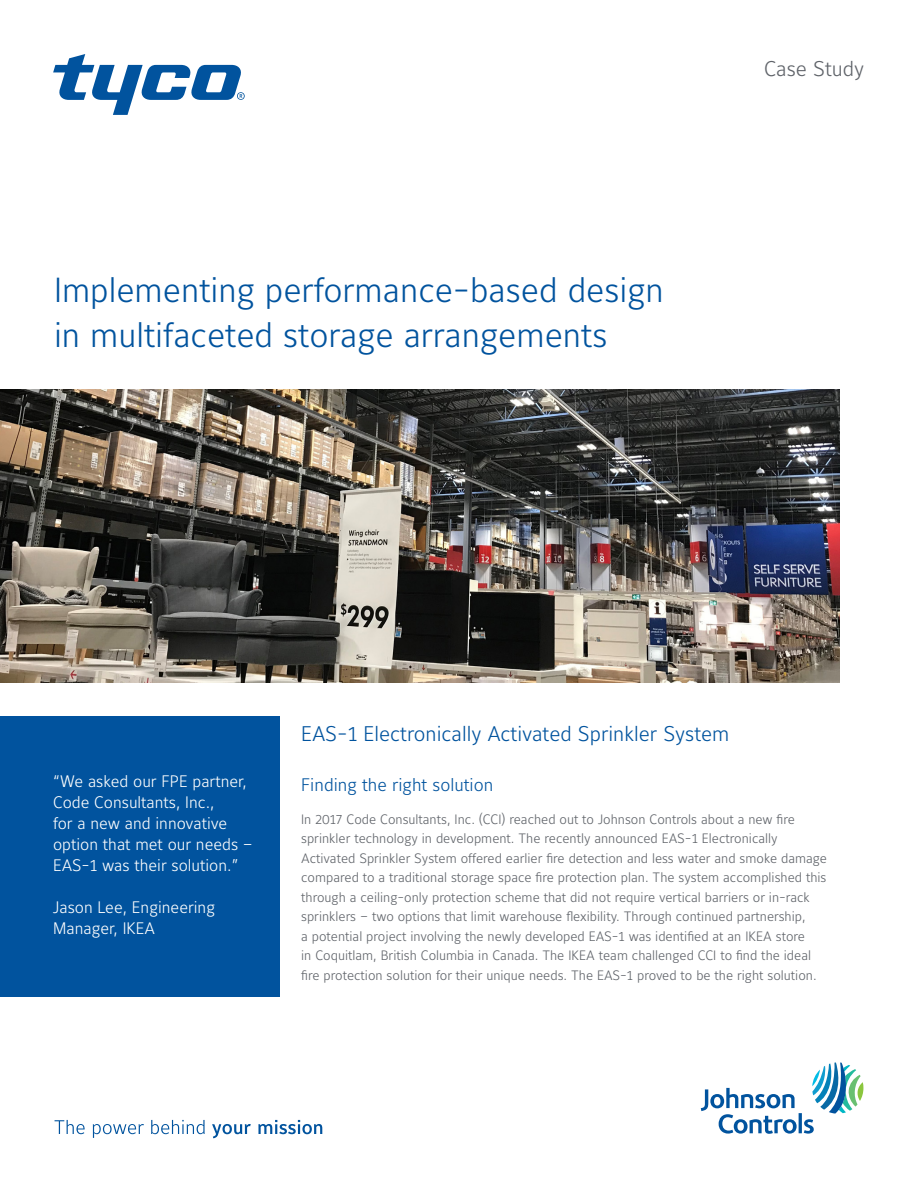
<style>
.page{position:relative;width:918px;height:1188px;background:#fff}
.page>*{position:absolute;margin:0;border:0;box-sizing:border-box;transform-origin:0 0}
.Title_Second_Line{font:300 34.5px/45px "Maurea Jci Lf ML";color:#01539e}
.Para_title{font:300 21px "Maurea Jci Lf ML";color:#01539e}
.t1{font:300 21px "Maurea Jci Lf ML";color:#5f6369}
.Para_title-2{font:300 18px "Maurea Jci Lf ML";color:#01539e}
.t2{font:300 16.5px/21px "Maurea Jci Lf ML";color:#fff}
.t3{font:300 13.5px/19.5px "Maurea Jci Lf ML";color:#5f6369}
</style>
<div class="page">
<svg style="left:701px;top:1063px;width:162px;height:71px"></svg>
<svg style="left:55px;top:1120px;width:267px;height:18px"></svg>
<div style="left:0;top:716px;width:280px;height:281px;background:#01539e"></div>
<img style="left:0;top:390px;width:840px;height:292px">
<svg style="left:53px;top:54px;width:192px;height:61px"></svg>
<p class="Title_Second_Line" style="left:54px;top:267px;width:611px">Implementing performance-based design in multifaceted storage arrangements</p>
<h2 class="t1" style="left:764px;top:55px;width:101px">Case Study</h2>
<p class="Para_title" style="left:301px;top:720px;width:430px">EAS-1 Electronically Activated Sprinkler System</p>
<p class="t2" style="left:53px;top:770px;width:201px">“We asked our FPE partner,<br>Code Consultants, Inc.,<br>for a new and innovative option that met our needs –<br>EAS-1 was their solution.”</p>
<p class="t2" style="left:53px;top:896px;width:163px">Jason Lee, Engineering<br>Manager, IKEA</p>
<p class="Para_title-2" style="left:301px;top:774px;width:194px">Finding the right solution</p>
<p class="t3" style="left:301px;top:809px;width:527px">In 2017 Code Consultants, Inc. (CCI) reached out to Johnson Controls about a new fire sprinkler technology in development. The recently announced EAS-1 Electronically Activated Sprinkler System offered earlier fire detection and less water and smoke damage compared to a traditional storage space fire protection plan. The system accomplished this through a ceiling-only protection scheme that did not require vertical barriers or in-rack sprinklers – two options that limit warehouse flexibility. Through continued partnership,<br>a potential project involving the newly developed EAS-1 was identified at an IKEA store<br>in Coquitlam, British Columbia in Canada. The IKEA team challenged CCI to find the ideal fire protection solution for their unique needs. The EAS-1 proved to be the right solution.</p>
</div>
